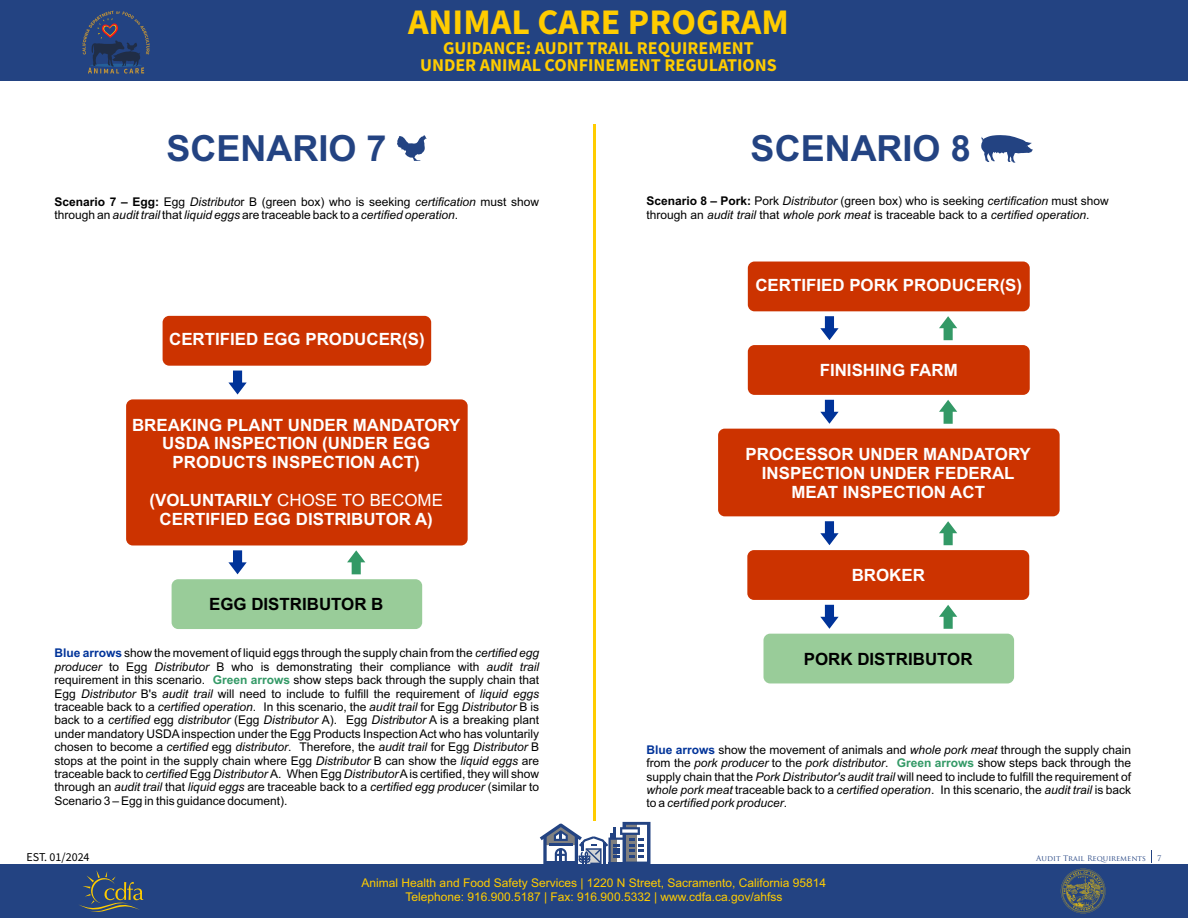
<style>
.page{position:relative;width:1188px;height:918px;background:#fff}
.page>*{position:absolute;margin:0;border:0;box-sizing:border-box;transform-origin:0 0}
.t1{font:700 36px "Arial";color:#234382}
.t2{font:700 36px "Source Sans Pro";color:#fc0}
.t3{font:700 18px/16.5px "Source Sans Pro";color:#fc0;text-align:center}
.t4{font:700 16.95px/18.9px "Arial";color:#fff;text-align:center}
.t5{font:700 16.95px "Arial";color:#000}
.t6{font:12px/13.4px "Arial";color:#000}
.t7{font:12px/13.4px "Arial";color:#fc0;text-align:center}
.t8{font:12px "Source Sans Pro";color:#000}
.t9{font:7.5px "Trajan Pro";color:#234382}
.s1{font-weight:700}
.s2{font-style:italic}
.s3{font-weight:400}
.s4{font-weight:700;color:#039}
.s5{font-weight:700;color:#396}
</style>
<div class="page">
<div style="left:763px;top:634px;width:251px;height:49px;background:#9c9;border-radius:7px"></div>
<div style="left:748px;top:262px;width:282px;height:49px;background:#c30;border-radius:7px"></div>
<div style="left:748px;top:345px;width:282px;height:50px;background:#c30;border-radius:7px"></div>
<div style="left:747px;top:550px;width:282px;height:50px;background:#c30;border-radius:7px"></div>
<svg style="left:820px;top:316px;width:19px;height:24px"></svg>
<svg style="left:820px;top:400px;width:19px;height:24px"></svg>
<svg style="left:820px;top:521px;width:19px;height:24px"></svg>
<svg style="left:939px;top:316px;width:18px;height:24px"></svg>
<svg style="left:939px;top:400px;width:18px;height:24px"></svg>
<svg style="left:939px;top:521px;width:18px;height:24px"></svg>
<svg style="left:939px;top:605px;width:18px;height:24px"></svg>
<svg style="left:820px;top:605px;width:19px;height:24px"></svg>
<div style="left:718px;top:429px;width:342px;height:87px;background:#c30;border-radius:7px"></div>
<div style="left:0;top:864px;width:1188px;height:54px;background:#234382"></div>
<div style="left:0;top:0;width:1188px;height:81px;background:#234382"></div>
<svg style="left:79px;top:870px;width:64px;height:42px"></svg>
<svg style="left:1061px;top:869px;width:45px;height:44px"></svg>
<svg style="left:82px;top:11px;width:68px;height:63px"></svg>
<hr style="left:593px;top:125px;width:2px;height:696px;background:#fc0">
<svg style="left:540px;top:822px;width:111px;height:42px"></svg>
<div style="left:163px;top:316px;width:268px;height:50px;background:#c30;border-radius:7px"></div>
<svg style="left:228px;top:371px;width:19px;height:24px"></svg>
<div style="left:126px;top:399px;width:342px;height:146px;background:#c30;border-radius:7px"></div>
<div style="left:172px;top:579px;width:250px;height:50px;background:#9c9;border-radius:7px"></div>
<svg style="left:347px;top:550px;width:18px;height:24px"></svg>
<svg style="left:228px;top:550px;width:19px;height:24px"></svg>
<svg style="left:1151px;top:850px;width:1px;height:13px"></svg>
<svg style="left:981px;top:135px;width:52px;height:28px"></svg>
<svg style="left:397px;top:135px;width:29px;height:26px"></svg>
<h1 class="t2" style="left:408px;top:7px;width:382px">ANIMAL CARE PROGRAM</h1>
<p class="t3" style="left:420px;top:41px;width:358px">GUIDANCE: AUDIT TRAIL REQUIREMENT<br>UNDER ANIMAL CONFINEMENT REGULATIONS</p>
<h1 class="t1" style="left:167px;top:135px;width:222px">SCENARIO 7</h1>
<p class="t6" style="left:55px;top:196px;width:486px"><span class="s1">Scenario 7 – Egg:</span> Egg <span class="s2">Distributo</span>r B (green box) who is seeking <span class="s2">certification</span> must show through an <span class="s2">audit trail</span> that <span class="s2">liquid eggs</span> are traceable back to a <span class="s2">certified operation</span>.</p>
<h1 class="t1" style="left:751px;top:135px;width:222px">SCENARIO 8</h1>
<p class="t6" style="left:647px;top:195px;width:464px"><span class="s1">Scenario 8 – Pork:</span> Pork <span class="s2">Distributor</span> (green box) who is seeking <span class="s2">certification</span> must show through an <span class="s2">audit trail</span> that <span class="s2">whole pork meat</span> is traceable back to a <span class="s2">certified operation</span>.</p>
<p class="t4" style="left:169px;top:331px;width:257px">CERTIFIED EGG PRODUCER(S)</p>
<p class="t4" style="left:132px;top:417px;width:330px">BREAKING PLANT UNDER MANDATORY<br>USDA INSPECTION (UNDER EGG<br>PRODUCTS INSPECTION ACT)</p>
<p class="t4" style="left:150px;top:492px;width:295px">(VOLUNTARILY <span class="s3">CHOSE TO BECOME<br></span>CERTIFIED EGG DISTRIBUTOR A)</p>
<p class="t5" style="left:209px;top:598px;width:176px">EGG DISTRIBUTOR B</p>
<p class="t6" style="left:55px;top:648px;width:486px;text-align:justify"><span class="s4">Blue arrows</span> show the movement of liquid eggs through the supply chain from the <span class="s2">certified egg producer</span> to Egg <span class="s2">Distributor</span> B who is demonstrating their compliance with <span class="s2">audit trail </span>requirement in this scenario. <span class="s5">Green arrows</span> show steps back through the supply chain that Egg <span class="s2">Distributor</span> B's <span class="s2">audit trail</span> will need to include to fulfill the requirement of <span class="s2">liquid eggs </span>traceable back to a <span class="s2">certified operation</span>. In this scenario, the <span class="s2">audit trail</span> for Egg <span class="s2">Distributor</span> B is back to a <span class="s2">certified</span> egg <span class="s2">distributor</span> (Egg <span class="s2">Distributor</span> A). Egg <span class="s2">Distributor</span> A is a breaking plant under mandatory USDA inspection under the Egg Products Inspection Act who has voluntarily chosen to become a <span class="s2">certified</span> egg <span class="s2">distributor</span>. Therefore, the <span class="s2">audit trail</span> for Egg <span class="s2">Distributor</span> B stops at the point in the supply chain where Egg <span class="s2">Distributor</span> B can show the <span class="s2">liquid eggs</span> are traceable back to <span class="s2">certified</span> Egg <span class="s2">Distributor</span> A. When Egg <span class="s2">Distributor</span> A is certified, they will show through an <span class="s2">audit trail</span> that <span class="s2">liquid eggs</span> are traceable back to a <span class="s2">certified egg producer</span> (similar to Scenario 3 – Egg in this guidance document).</p>
<p class="t4" style="left:755px;top:277px;width:268px">CERTIFIED PORK PRODUCER(S)</p>
<p class="t4" style="left:820px;top:362px;width:140px">FINISHING FARM</p>
<p class="t4" style="left:746px;top:446px;width:287px">PROCESSOR UNDER MANDATORY<br>INSPECTION UNDER FEDERAL<br>MEAT INSPECTION ACT</p>
<p class="t4" style="left:852px;top:567px;width:75px">BROKER</p>
<p class="t5" style="left:804px;top:652px;width:170px">PORK DISTRIBUTOR</p>
<p class="t6" style="left:647px;top:744px;width:486px;text-align:justify"><span class="s4">Blue arrows</span> show the movement of animals and <span class="s2">whole pork meat</span> through the supply chain from the <span class="s2">pork producer</span> to the <span class="s2">pork distributor</span>. <span class="s5">Green arrows</span> show steps back through the supply chain that the <span class="s2">Pork Distributor's audit trail</span> will need to include to fulfill the requirement of <span class="s2">whole pork meat</span> traceable back to a <span class="s2">certified operation</span>. In this scenario, the <span class="s2">audit trail</span> is back to a <span class="s2">certified pork producer</span>.</p>
<p class="t8" style="left:27px;top:852px;width:65px">EST. 01/2024</p>
<p class="t7" style="left:362px;top:878px;width:466px">Animal Health and Food Safety Services | 1220 N Street, Sacramento, California 95814<br>Telephone: 916.900.5187 | Fax: 916.900.5332 | www.cdfa.ca.gov/ahfss</p>
<p class="t9" style="left:1036px;top:855px;width:111px">Audit Trail Requirements</p>
<p class="t9" style="left:1157px;top:855px;width:6px">7</p>
</div>
